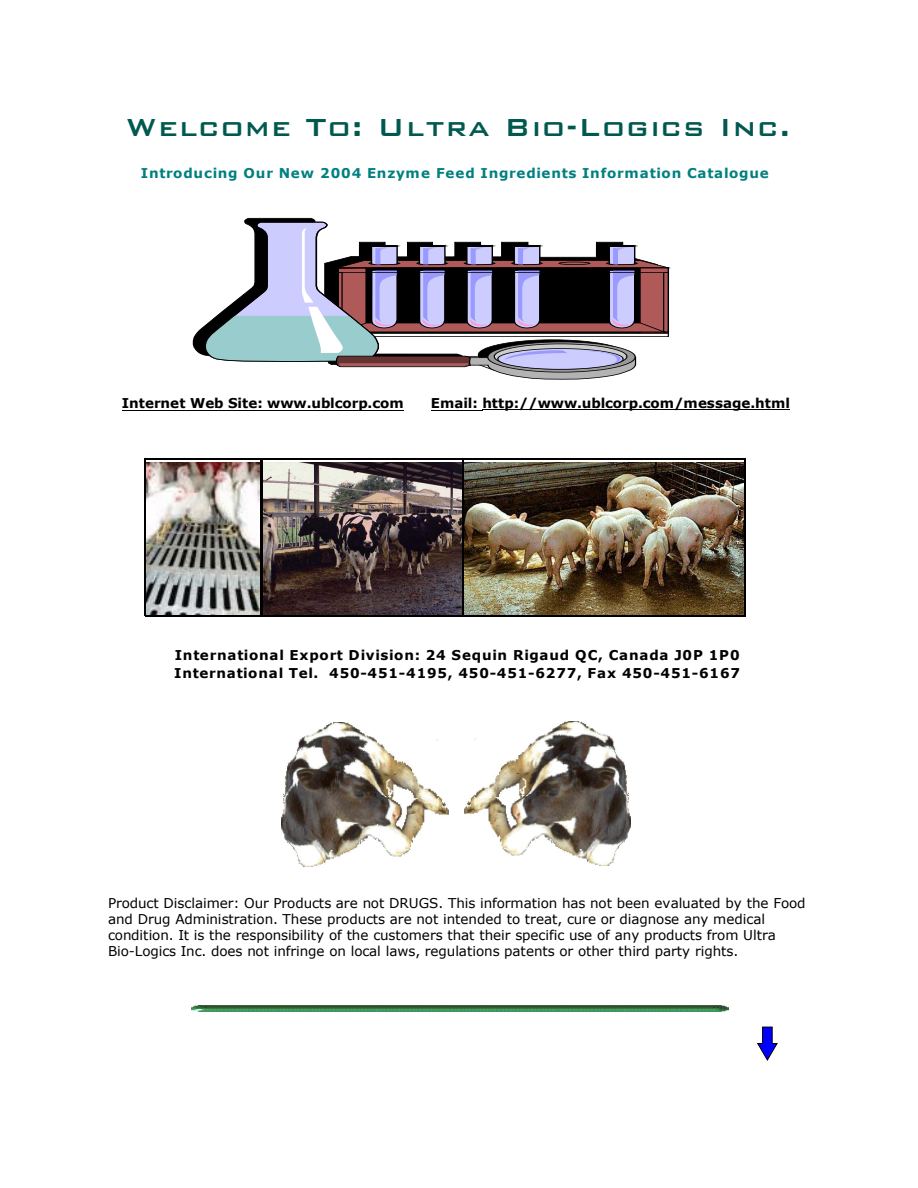
<style>
.page{position:relative;width:918px;height:1188px;background:#fff}
.page>*{position:absolute;margin:0;border:0;box-sizing:border-box;transform-origin:0 0}
.t1{font:33px "Bank Gothic Md BT";letter-spacing:.03em;color:#00594f}
.t2{font:13.5px/16.2px "Verdana";letter-spacing:-.005em;color:#000}
.t3{font:700 13.5px/18px "Verdana";letter-spacing:.045em;color:#000}
.t4{font:700 13.5px "Verdana";letter-spacing:-.005em;color:#000}
.t5{font:700 13.5px "Verdana";letter-spacing:.06em;color:#008080}
</style>
<div class="page">
<hr style="left:122px;top:410px;width:145px;height:1px;background:#000">
<hr style="left:267px;top:410px;width:137px;height:1px;background:#000">
<hr style="left:431px;top:410px;width:51px;height:1px;background:#000">
<hr style="left:482px;top:409px;width:308px;height:1px;background:#000">
<svg style="left:193px;top:218px;width:478px;height:162px"></svg>
<img style="left:263px;top:462px;width:481px;height:153px">
<hr style="left:462px;top:459px;width:1px;height:157px;background:#000">
<hr style="left:745px;top:459px;width:1px;height:157px;background:#000">
<hr style="left:462px;top:459px;width:284px;height:1px;background:#000">
<hr style="left:462px;top:615px;width:284px;height:1px;background:#000">
<hr style="left:262px;top:459px;width:1px;height:157px;background:#000">
<hr style="left:463px;top:459px;width:1px;height:157px;background:#000">
<hr style="left:262px;top:459px;width:202px;height:1px;background:#000">
<hr style="left:262px;top:615px;width:202px;height:1px;background:#000">
<img style="left:146px;top:462px;width:114px;height:153px">
<hr style="left:145px;top:459px;width:1px;height:157px;background:#000">
<hr style="left:260px;top:459px;width:1px;height:157px;background:#000">
<hr style="left:145px;top:459px;width:116px;height:1px;background:#000">
<hr style="left:145px;top:615px;width:116px;height:1px;background:#000">
<img style="left:464px;top:722px;width:167px;height:144px">
<img style="left:282px;top:723px;width:166px;height:144px">
<img style="left:192px;top:1006px;width:537px;height:6px">
<svg style="left:757px;top:1026px;width:21px;height:35px"></svg>
<h1 class="t1" style="left:126px;top:111px;width:666px">Welcome To: Ultra Bio-Logics Inc.</h1>
<p class="t5" style="left:141px;top:168px;width:629px">Introducing Our New 2004 Enzyme Feed Ingredients Information Catalogue</p>
<p class="t4" style="left:122px;top:397px;width:283px">Internet Web Site: www.ublcorp.com</p>
<p class="t4" style="left:431px;top:397px;width:361px">Email: http://www.ublcorp.com/message.html</p>
<p class="t3" style="left:174px;top:647px;width:567px">International Export Division: 24 Sequin Rigaud QC, Canada J0P 1P0<br>International Tel. 450-451-4195, 450-451-6277, Fax 450-451-6167</p>
<p class="t2" style="left:108px;top:896px;width:699px">Product Disclaimer: Our Products are not DRUGS. This information has not been evaluated by the Food and Drug Administration. These products are not intended to treat, cure or diagnose any medical condition. It is the responsibility of the customers that their specific use of any products from Ultra Bio-Logics Inc. does not infringe on local laws, regulations patents or other third party rights.</p>
</div>
